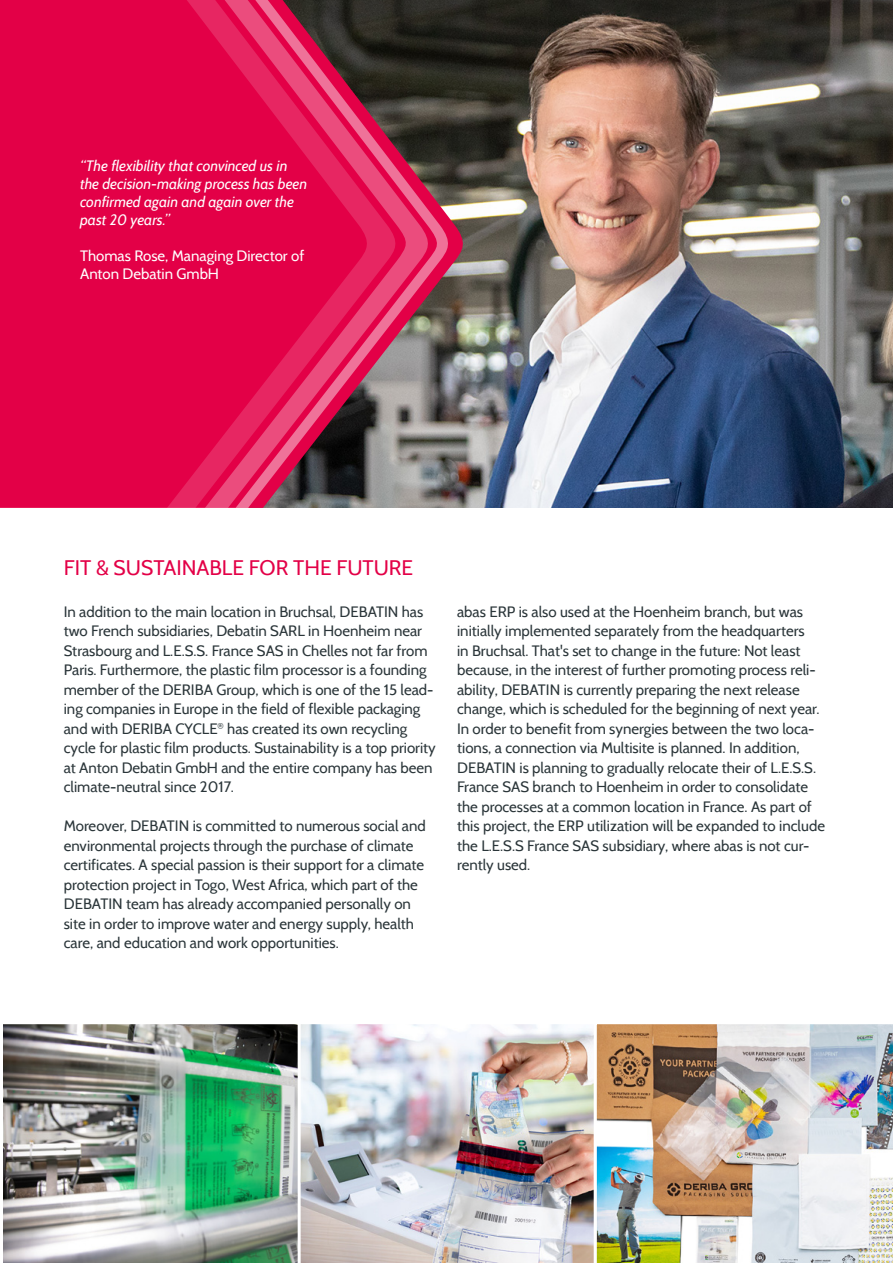
<style>
.page{position:relative;width:893px;height:1263px;background:#fff}
.page>*{position:absolute;margin:0;border:0;box-sizing:border-box;transform-origin:0 0}
.t1{font:21px "Cabin";color:#e30047}
.t2{font:15px/19.5px "Cabin";color:#2a3539}
.t3{font:italic 15px/18px "Cabin";color:#fff}
.t4{font:15px/18px "Cabin";color:#fff}
</style>
<div class="page">
<img style="left:301px;top:1024px;width:293px;height:239px">
<img style="left:596px;top:1024px;width:297px;height:239px">
<img style="left:468px;top:0;width:425px;height:508px">
<svg style="left:0;top:0;width:468px;height:508px;background:#d50848"></svg>
<svg style="left:397px;top:0;width:52px;height:508px;background:#7d5159"></svg>
<svg style="left:167px;top:0;width:230px;height:508px;background:#c91c51"></svg>
<img style="left:3px;top:1024px;width:298px;height:239px">
<p class="t3" style="left:80px;top:157px;width:228px">“The flexibility that convinced us in the decision-making process has been confirmed again and again over the past 20 years.”</p>
<p class="t4" style="left:80px;top:247px;width:226px">Thomas Rose, Managing Director of<br>Anton Debatin GmbH</p>
<p class="t1" style="left:64px;top:555px;width:351px">FIT &amp; SUSTAINABLE FOR THE FUTURE</p>
<p class="t2" style="left:64px;top:601px;width:374px">In addition to the main location in Bruchsal, DEBATIN has two French subsidiaries, Debatin SARL in Hoenheim near Strasbourg and L.E.S.S. France SAS in Chelles not far from Paris. Furthermore, the plastic film processor is a founding member of the DERIBA Group, which is one of the 15 lead&shy;ing companies in Europe in the field of flexible packaging and with DERIBA CYCLE<sup>®</sup> has created its own recycling cycle for plastic film products. Sustainability is a top priority at Anton Debatin GmbH and the entire company has been climate-neutral since 2017.</p>
<p class="t2" style="left:64px;top:816px;width:364px">Moreover, DEBATIN is committed to numerous social and environmental projects through the purchase of climate certificates. A special passion is their support for a climate protection project in Togo, West Africa, which part of the DEBATIN team has already accompanied personally on site in order to improve water and energy supply, health care, and education and work opportunities.</p>
<p class="t2" style="left:457px;top:601px;width:369px">abas ERP is also used at the Hoenheim branch, but was initially implemented separately from the headquarters<br>in Bruchsal. That's set to change in the future: Not least because, in the interest of further promoting process reli&shy;ability, DEBATIN is currently preparing the next release change, which is scheduled for the beginning of next year.<br>In order to benefit from synergies between the two loca&shy;tions, a connection via Multisite is planned. In addition, DEBATIN is planning to gradually relocate their of L.E.S.S.<br>France SAS branch to Hoenheim in order to consolidate the processes at a common location in France. As part of this project, the ERP utilization will be expanded to include the L.E.S.S France SAS subsidiary, where abas is not cur&shy;rently used.</p>
</div>
